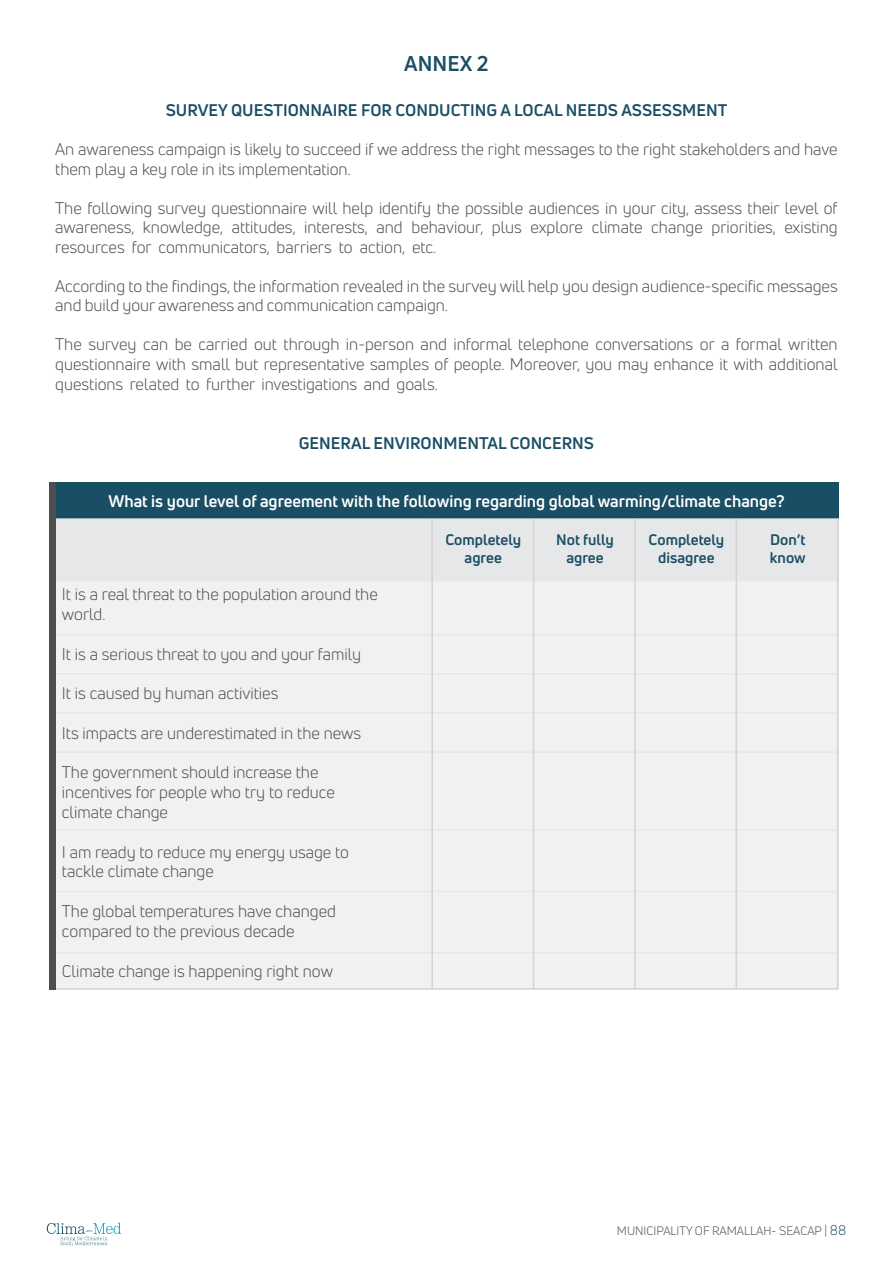
<style>
.page{position:relative;width:893px;height:1263px;background:#fff}
.page>*{position:absolute;margin:0;border:0;box-sizing:border-box;transform-origin:0 0}
.t1{font:700 21px "Uni Neue";color:#194e65}
.t2{font:16.5px/19.8px "Uni Neue";color:#4d4d4f}
.t3{font:700 16.5px "Uni Neue";color:#194e65}
.t4{font:700 16.5px "Uni Neue";color:#fff}
.t5{font:700 15px/18px "Uni Neue";color:#194e65;text-align:center}
.t6{font:12px "Uni Neue";color:#4d4d4f}
.s1{font-size:13.5px;color:#194e65}
</style>
<div class="page">
<svg style="left:47px;top:1222px;width:74px;height:23px"></svg>
<div style="left:52px;top:519px;width:786px;height:470px;background:#f1f1f2"></div>
<div style="left:55px;top:483px;width:783px;height:36px;background:#194e65"></div>
<div style="left:55px;top:518px;width:784px;height:63px;background:#e6e7e8;border:2px solid #e6e7e8"></div>
<hr style="left:55px;top:634px;width:783px;height:1px;background:#e6e7e8">
<hr style="left:55px;top:673px;width:783px;height:1px;background:#e6e7e8">
<hr style="left:55px;top:712px;width:783px;height:2px;background:#e6e7e8">
<hr style="left:55px;top:751px;width:783px;height:2px;background:#e6e7e8">
<hr style="left:55px;top:829px;width:783px;height:2px;background:#e6e7e8">
<hr style="left:55px;top:891px;width:783px;height:1px;background:#e6e7e8">
<hr style="left:55px;top:952px;width:783px;height:1px;background:#e6e7e8">
<hr style="left:55px;top:988px;width:783px;height:2px;background:#d1d3d4">
<hr style="left:431px;top:519px;width:2px;height:470px;background:#d1d3d4">
<hr style="left:533px;top:519px;width:1px;height:470px;background:#d1d3d4">
<hr style="left:634px;top:519px;width:2px;height:470px;background:#d1d3d4">
<hr style="left:736px;top:519px;width:1px;height:470px;background:#d1d3d4">
<hr style="left:837px;top:519px;width:1px;height:470px;background:#d1d3d4">
<div style="left:49px;top:483px;width:6px;height:507px;background:#4d4d4f"></div>
<p class="t1" style="left:404px;top:50px;width:86px">ANNEX 2</p>
<p class="t3" style="left:166px;top:100px;width:563px">SURVEY QUESTIONNAIRE FOR CONDUCTING A LOCAL NEEDS ASSESSMENT</p>
<p class="t2" style="left:55px;top:140px;width:784px">An awareness campaign is likely to succeed if we address the right messages to the right stakeholders and have them play a key role in its implementation.</p>
<p class="t2" style="left:55px;top:198px;width:784px;text-align:justify">The following survey questionnaire will help identify the possible audiences in your city, assess their level of awareness, knowledge, attitudes, interests, and behaviour, plus explore climate change priorities, existing resources for communicators, barriers to action, etc.</p>
<p class="t2" style="left:55px;top:276px;width:784px">According to the findings, the information revealed in the survey will help you design audience-specific messages and build your awareness and communication campaign.</p>
<p class="t2" style="left:55px;top:335px;width:784px;text-align:justify">The survey can be carried out through in-person and informal telephone conversations or a formal written questionnaire with small but representative samples of people. Moreover, you may enhance it with additional questions related to further investigations and goals.</p>
<p class="t3" style="left:299px;top:433px;width:297px">GENERAL ENVIRONMENTAL CONCERNS</p>
<p class="t4" style="left:108px;top:491px;width:678px">What is your level of agreement with the following regarding global warming/climate change?</p>
<p class="t5" style="left:445px;top:530px;width:77px">Completely agree</p>
<p class="t2" style="left:62px;top:584px;width:317px">It is a real threat to the population around the world.</p>
<p class="t2" style="left:62px;top:644px;width:301px">It is a serious threat to you and your family</p>
<p class="t2" style="left:62px;top:683px;width:218px">It is caused by human activities</p>
<p class="t2" style="left:62px;top:723px;width:301px">Its impacts are underestimated in the news</p>
<p class="t2" style="left:62px;top:763px;width:275px">The government should increase the incentives for people who try to reduce climate change</p>
<p class="t2" style="left:62px;top:842px;width:289px">I am ready to reduce my energy usage to tackle climate change</p>
<p class="t2" style="left:62px;top:901px;width:276px">The global temperatures have changed compared to the previous decade</p>
<p class="t2" style="left:62px;top:961px;width:273px">Climate change is happening right now</p>
<p class="t5" style="left:556px;top:530px;width:59px">Not fully agree</p>
<p class="t5" style="left:648px;top:530px;width:77px">Completely disagree</p>
<p class="t5" style="left:770px;top:530px;width:37px;text-align:left">Don’t know</p>
<p class="t6" style="left:617px;top:1224px;width:231px">MUNICIPALITY OF RAMALLAH- SEACAP | <span class="s1">88</span></p>
</div>
